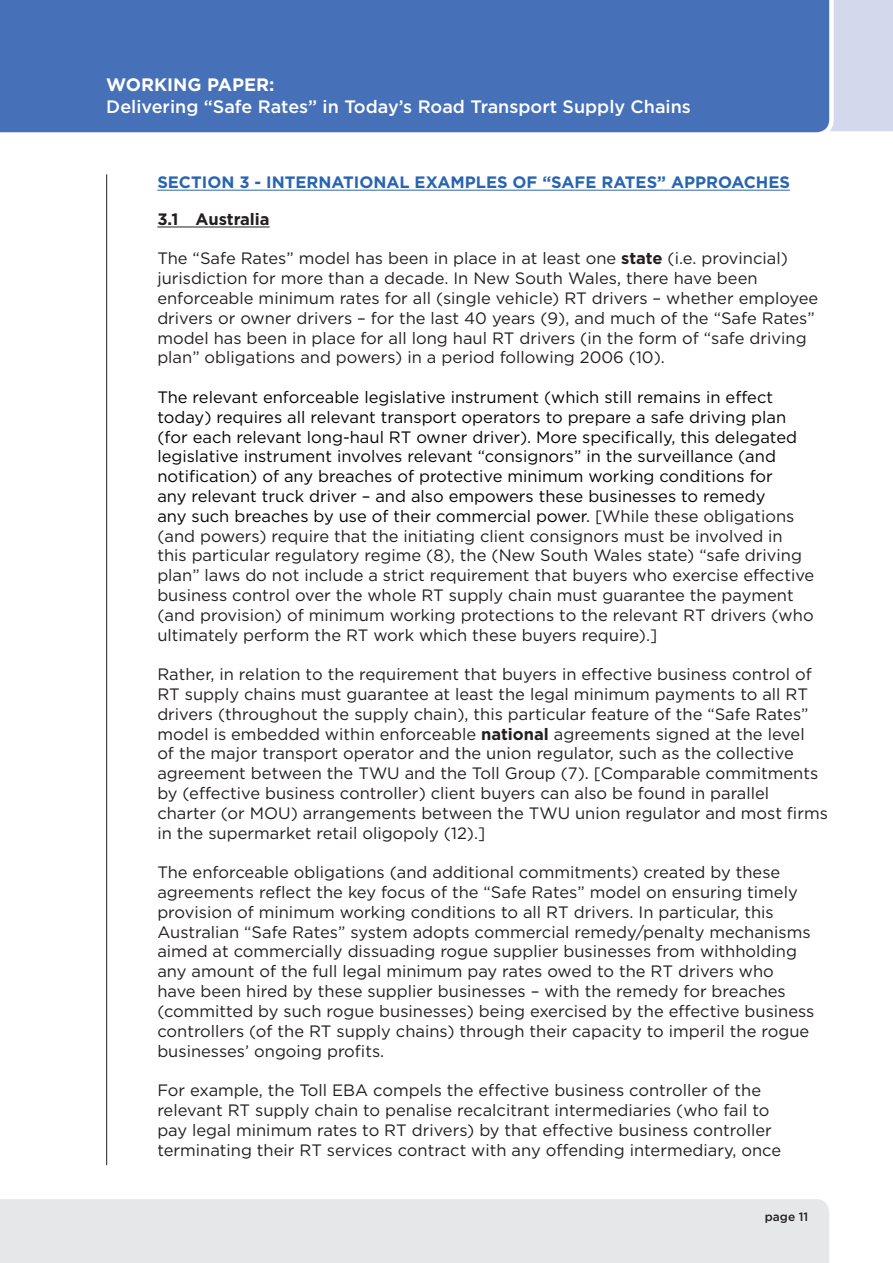
<style>
.page{position:relative;width:893px;height:1263px;background:#fff}
.page>*{position:absolute;margin:0;border:0;box-sizing:border-box;transform-origin:0 0}
.t1{font:500 18px "Gotham HTF";color:#fff}
.t2{font:700 18px "Gotham HTF";color:#fff}
.t3{font:16.5px/19.8px "Gotham HTF";color:#231f20}
.t4{font:16.5px/19.8px "Gotham HTF";color:#040503}
.t5{font:700 16.5px "Gotham HTF";color:#2865b1}
.t6{font:700 16.5px "Gotham HTF";color:#231f20}
.t7{font:500 12px "Gotham HTF";color:#231f20}
.s1{font-weight:700}
.s2{color:#231f20}
</style>
<div class="page">
<div style="left:836px;top:0;width:57px;height:131px;background:#d3d8ed"></div>
<div style="left:0;top:0;width:836px;height:133px;background:#4671b8"></div>
<div style="left:0;top:1199px;width:829px;height:64px;background:#e6e7e9"></div>
<hr style="left:106px;top:174px;width:1px;height:991px;background:#231f20">
<hr style="left:157px;top:190px;width:633px;height:1px;background:#2865b1">
<hr style="left:157px;top:227px;width:113px;height:1px;background:#231f20">
<p class="t2" style="left:106px;top:75px;width:170px">WORKING PAPER:</p>
<p class="t1" style="left:106px;top:96px;width:586px">Delivering “Safe Rates” in Today’s Road Transport Supply Chains</p>
<p class="t5" style="left:157px;top:173px;width:634px">SECTION 3 - INTERNATIONAL EXAMPLES OF “SAFE RATES” APPROACHES</p>
<p class="t6" style="left:157px;top:209px;width:114px">3.1 Australia</p>
<p class="t3" style="left:157px;top:248px;width:663px">The “Safe Rates” model has been in place in at least one <span class="s1">state</span> (i.e. provincial) jurisdiction for more than a decade. In New South Wales, there have been enforceable minimum rates for all (single vehicle) RT drivers – whether employee drivers or owner drivers – for the last 40 years (9), and much of the “Safe Rates” model has been in place for all long haul RT drivers (in the form of “safe driving plan” obligations and powers) in a period following 2006 (10).</p>
<p class="t4" style="left:157px;top:387px;width:658px">The relevant enforceable legislative instrument (which still remains in effect today) requires all relevant transport operators to prepare a safe driving plan (for each relevant long-haul RT owner driver). More specifically, this delegated legislative instrument involves relevant “consignors” in the surveillance (and notification) of any breaches of protective minimum working conditions for<br>any relevant truck driver – and also empowers these businesses to remedy<br>any such breaches by use of their commercial power. <span class="s2">[While these obligations (and powers) require that the initiating client consignors must be involved in this particular regulatory regime (8), the (New South Wales state) “safe driving plan” laws do not include a strict requirement that buyers who exercise effective business control over the whole RT supply chain must guarantee the payment (and provision) of minimum working protections to the relevant RT drivers (who ultimately perform the RT work which these buyers require).]</span></p>
<p class="t3" style="left:157px;top:664px;width:672px">Rather, in relation to the requirement that buyers in effective business control of RT supply chains must guarantee at least the legal minimum payments to all RT drivers (throughout the supply chain), this particular feature of the “Safe Rates” model is embedded within enforceable <span class="s1">national</span> agreements signed at the level<br>of the major transport operator and the union regulator, such as the collective agreement between the TWU and the Toll Group (7). [Comparable commitments by (effective business controller) client buyers can also be found in parallel charter (or MOU) arrangements between the TWU union regulator and most firms in the supermarket retail oligopoly (12).]</p>
<p class="t3" style="left:157px;top:862px;width:659px">The enforceable obligations (and additional commitments) created by these agreements reflect the key focus of the “Safe Rates” model on ensuring timely provision of minimum working conditions to all RT drivers. In particular, this Australian “Safe Rates” system adopts commercial remedy/penalty mechanisms aimed at commercially dissuading rogue supplier businesses from withholding any amount of the full legal minimum pay rates owed to the RT drivers who have been hired by these supplier businesses – with the remedy for breaches (committed by such rogue businesses) being exercised by the effective business controllers (of the RT supply chains) through their capacity to imperil the rogue businesses’ ongoing profits.</p>
<p class="t3" style="left:157px;top:1080px;width:625px">For example, the Toll EBA compels the effective business controller of the relevant RT supply chain to penalise recalcitrant intermediaries (who fail to pay legal minimum rates to RT drivers) by that effective business controller terminating their RT services contract with any offending intermediary, once</p>
<p class="t7" style="left:765px;top:1210px;width:45px">page 11</p>
</div>
